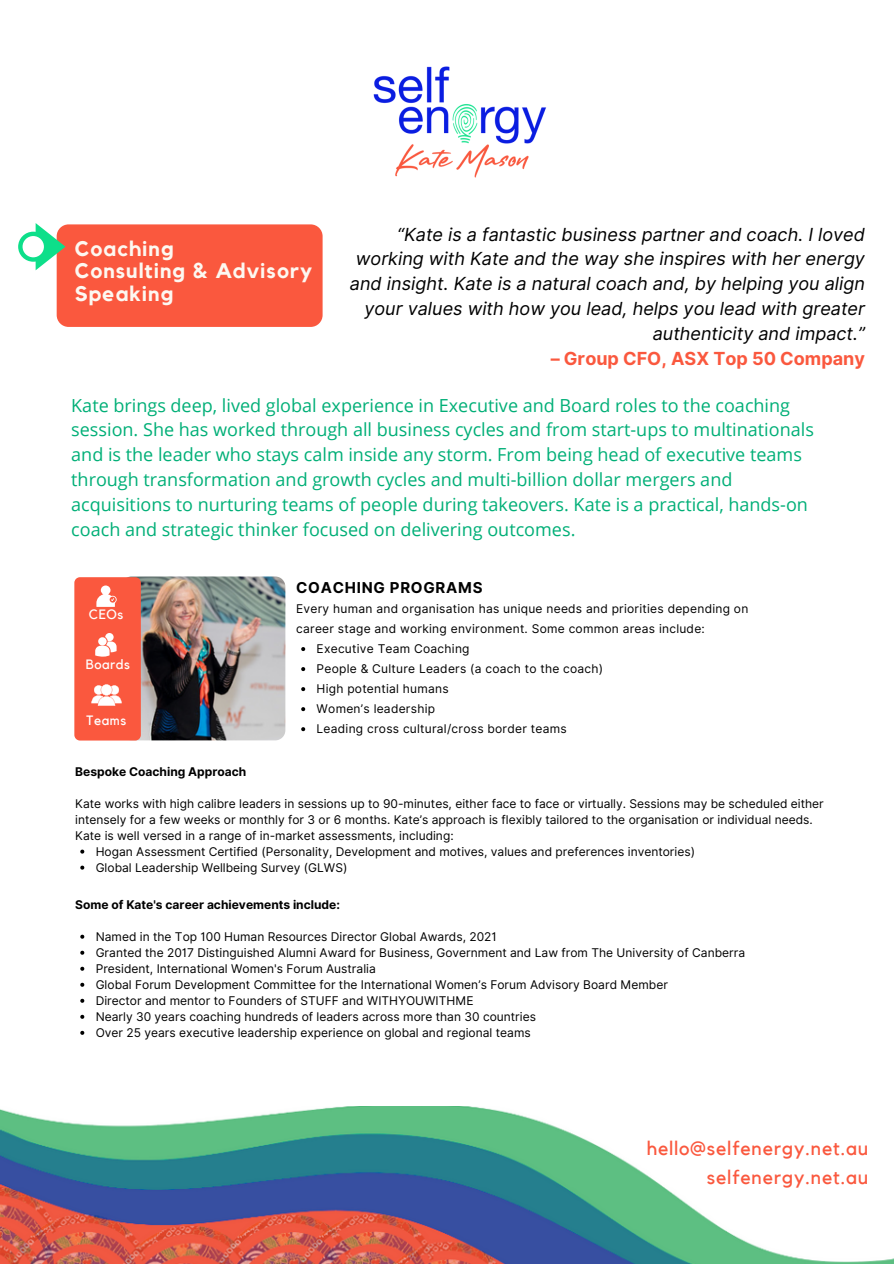
<style>
.page{position:relative;width:894px;height:1264px;background:#fff}
.page>*{position:absolute;margin:0;border:0;box-sizing:border-box;transform-origin:0 0}
.t1{font:700 21px "Kollektif";letter-spacing:.05em;color:#fdf8f1}
.t2{font:19.5px "Kollektif";letter-spacing:.04em;color:#fa583e}
.t3{font:18px/24.8px "Open Sans";color:#00af77}
.t4{font:italic 18px/24.8px "Inter";color:#000;text-align:right}
.t5{font:700 18px "Inter";color:#fa583e}
.t6{font:700 15px "Inter";letter-spacing:.05em;color:#000}
.t7{font:13.5px "Kollektif";letter-spacing:.04em;color:#fff}
.t8{font:12px/16px "Inter";color:#000}
.t9{font:12px/20px "Inter";letter-spacing:.02em;color:#000}
.t10{font:700 12px "Inter";color:#000}
</style>
<div class="page">
<img style="left:121px;top:576px;width:164px;height:164px;border-radius:10px">
<div style="left:74px;top:577px;width:67px;height:163px;background:#fa583e;border-radius:6px"></div>
<div style="left:57px;top:224px;width:265px;height:103px;background:#fa583e;border-radius:12px"></div>
<svg style="left:96px;top:585px;width:21px;height:22px"></svg>
<svg style="left:95px;top:633px;width:21px;height:23px"></svg>
<svg style="left:91px;top:684px;width:31px;height:21px"></svg>
<svg style="left:18px;top:223px;width:47px;height:47px"></svg>
<svg style="left:80px;top:934px;width:4px;height:4px"></svg>
<svg style="left:80px;top:950px;width:4px;height:4px"></svg>
<svg style="left:80px;top:966px;width:4px;height:4px"></svg>
<svg style="left:80px;top:982px;width:4px;height:4px"></svg>
<svg style="left:80px;top:998px;width:4px;height:4px"></svg>
<svg style="left:80px;top:1014px;width:4px;height:4px"></svg>
<svg style="left:80px;top:1030px;width:4px;height:4px"></svg>
<img style="left:373px;top:66px;width:174px;height:112px">
<img style="left:0;top:1106px;width:893px;height:157px">
<svg style="left:301px;top:647px;width:4px;height:4px"></svg>
<svg style="left:301px;top:667px;width:4px;height:4px"></svg>
<svg style="left:301px;top:687px;width:4px;height:4px"></svg>
<svg style="left:301px;top:707px;width:4px;height:4px"></svg>
<svg style="left:301px;top:727px;width:4px;height:4px"></svg>
<svg style="left:80px;top:849px;width:4px;height:4px"></svg>
<svg style="left:80px;top:865px;width:4px;height:4px"></svg>
<p class="t4" style="left:350px;top:222px;width:516px">“Kate is a fantastic business partner and coach. I loved working with Kate and the way she inspires with her energy and insight. Kate is a natural coach and, by helping you align your values with how you lead, helps you lead with greater authenticity and impact.”</p>
<p class="t5" style="left:550px;top:347px;width:316px">– Group CFO, ASX Top 50 Company</p>
<p class="t3" style="left:71px;top:392px;width:744px">Kate brings deep, lived global experience in Executive and Board roles to the coaching session. She has worked through all business cycles and from start-ups to multinationals and is the leader who stays calm inside any storm. From being head of executive teams through transformation and growth cycles and multi-billion dollar mergers and acquisitions to nurturing teams of people during takeovers. Kate is a practical, hands-on coach and strategic thinker focused on delivering outcomes.</p>
<p class="t1" style="left:75px;top:239px;width:100px">Coaching</p>
<p class="t1" style="left:75px;top:261px;width:239px">Consulting &amp; Advisory</p>
<p class="t1" style="left:75px;top:284px;width:100px">Speaking</p>
<p class="t7" style="left:89px;top:608px;width:36px">CEOs</p>
<p class="t7" style="left:86px;top:658px;width:46px">Boards</p>
<p class="t7" style="left:87px;top:713px;width:41px">Teams</p>
<p class="t6" style="left:296px;top:578px;width:188px">COACHING PROGRAMS</p>
<p class="t9" style="left:296px;top:598px;width:453px">Every human and organisation has unique needs and priorities depending on career stage and working environment. Some common areas include:</p>
<p class="t9" style="left:316px;top:638px;width:154px">Executive Team Coaching</p>
<p class="t9" style="left:316px;top:658px;width:288px">People &amp; Culture Leaders (a coach to the coach)</p>
<p class="t9" style="left:316px;top:678px;width:134px">High potential humans</p>
<p class="t9" style="left:316px;top:698px;width:120px">Women’s leadership</p>
<p class="t9" style="left:316px;top:718px;width:251px">Leading cross cultural/cross border teams</p>
<p class="t10" style="left:75px;top:764px;width:173px">Bespoke Coaching Approach</p>
<p class="t8" style="left:75px;top:795px;width:749px">Kate works with high calibre leaders in sessions up to 90-minutes, either face to face or virtually. Sessions may be scheduled either intensely for a few weeks or monthly for 3 or 6 months. Kate’s approach is flexibly tailored to the organisation or individual needs.</p>
<p class="t8" style="left:75px;top:827px;width:380px">Kate is well versed in a range of in-market assessments, including:</p>
<p class="t8" style="left:96px;top:843px;width:600px">Hogan Assessment Certified (Personality, Development and motives, values and preferences inventories)</p>
<p class="t8" style="left:96px;top:859px;width:253px">Global Leadership Wellbeing Survey (GLWS)</p>
<p class="t10" style="left:75px;top:897px;width:266px">Some of Kate's career achievements include:</p>
<p class="t8" style="left:96px;top:928px;width:402px">Named in the Top 100 Human Resources Director Global Awards, 2021</p>
<p class="t8" style="left:96px;top:944px;width:650px">Granted the 2017 Distinguished Alumni Award for Business, Government and Law from The University of Canberra</p>
<p class="t8" style="left:96px;top:960px;width:281px">President, International Women's Forum Australia</p>
<p class="t8" style="left:96px;top:976px;width:573px">Global Forum Development Committee for the International Women’s Forum Advisory Board Member</p>
<p class="t8" style="left:96px;top:992px;width:379px">Director and mentor to Founders of STUFF and WITHYOUWITHME</p>
<p class="t8" style="left:96px;top:1008px;width:441px">Nearly 30 years coaching hundreds of leaders across more than 30 countries</p>
<p class="t8" style="left:96px;top:1024px;width:436px">Over 25 years executive leadership experience on global and regional teams</p>
<p class="t2" style="left:646px;top:1138px;width:223px">hello@selfenergy.net.au</p>
<p class="t2" style="left:706px;top:1168px;width:163px">selfenergy.net.au</p>
</div>
